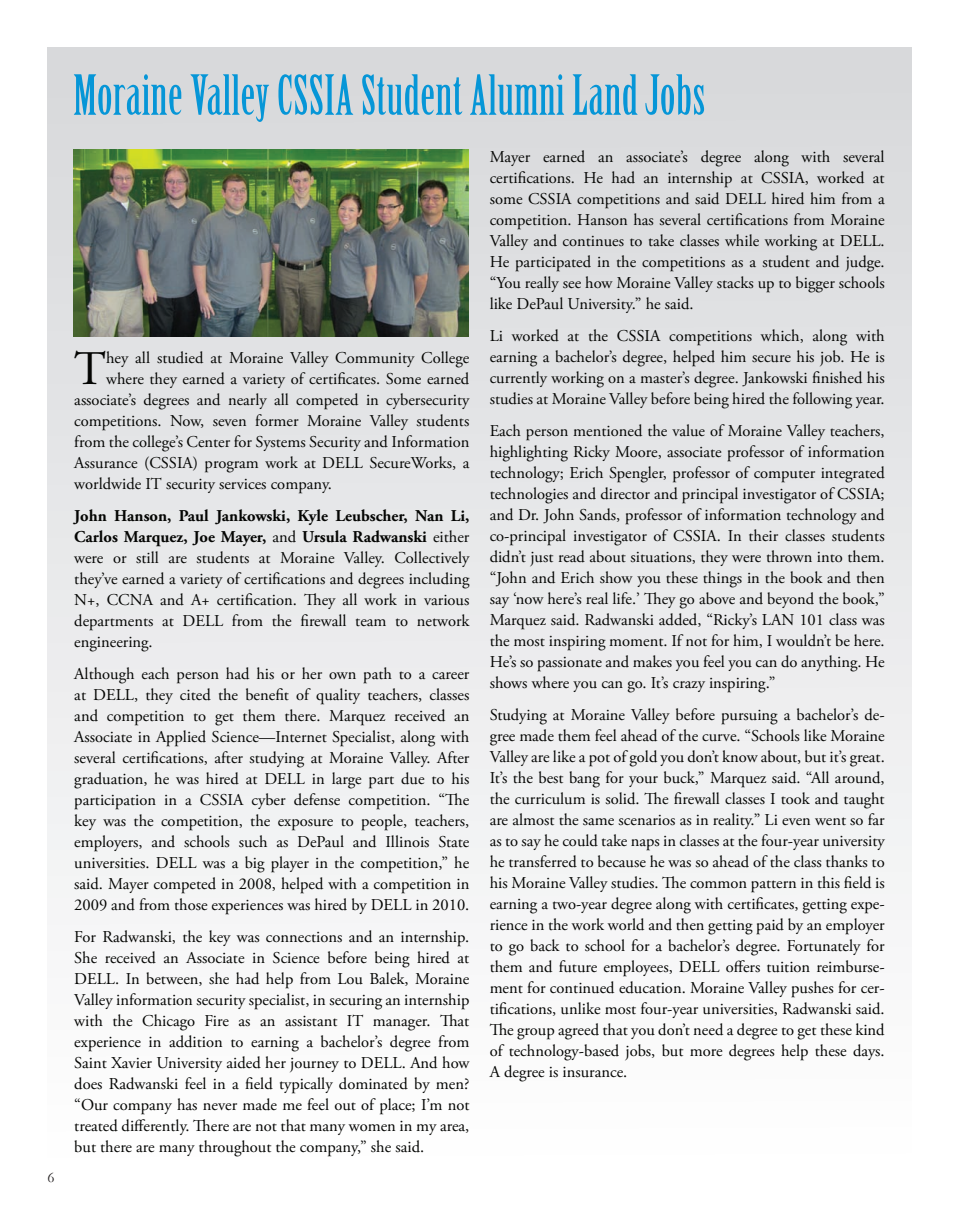
<style>
.page{position:relative;width:959px;height:1229px;background:#fff}
.page>*{position:absolute;margin:0;border:0;box-sizing:border-box;transform-origin:0 0}
.t1{font:54px "Birch Std";letter-spacing:.01em;color:#0696d7}
.t2{font:48.15px "Adobe Garamond Pro";color:#040503}
.t3{font:16.5px/21px "Adobe Garamond Pro";color:#040503;text-align:justify}
.t4{font:15px "Garamond";color:#231f20}
.s1{font-weight:700}
</style>
<div class="page">
<div style="left:47px;top:47px;width:864px;height:1117px;background:linear-gradient(to bottom,#d6d7da,#fefefe)"></div>
<img style="left:73px;top:150px;width:395px;height:187px">
<p class="t4" style="left:47px;top:1168px;width:9px">6</p>
<h1 class="t1" style="left:73px;top:65px;width:633px">Moraine Valley CSSIA Student Alumni Land Jobs</h1>
<h2 class="t2" style="left:74px;top:340px;width:33px">T</h2>
<p class="t3" style="left:106px;top:348px;width:365px">hey all studied at Moraine Valley Community College</p>
<p class="t3" style="left:106px;top:369px;width:365px">where they earned a variety of certificates. Some earned</p>
<p class="t3" style="left:74px;top:390px;width:396px">associate’s degrees and nearly all competed in cybersecurity</p>
<p class="t3" style="left:74px;top:411px;width:396px">competitions. Now, seven former Moraine Valley students</p>
<p class="t3" style="left:74px;top:432px;width:396px">from the college’s Center for Systems Security and Information</p>
<p class="t3" style="left:74px;top:453px;width:396px">Assurance (CSSIA) program work at DELL SecureWorks, a</p>
<p class="t3" style="left:74px;top:474px;width:259px">worldwide IT security services company.</p>
<p class="t3" style="left:74px;top:505px;width:397px"><span class="s1">John Hanson, Paul Jankowski, Kyle Leubscher, Nan Li, Carlos Marquez, Joe Mayer,</span> and <span class="s1">Ursula Radwanski</span> either were or still are students at Moraine Valley. Collectively they’ve earned a variety of certifications and degrees including N+, CCNA and A+ certification. They all work in various departments at DELL from the firewall team to network engineering.</p>
<p class="t3" style="left:74px;top:663px;width:396px">Although each person had his or her own path to a career at DELL, they cited the benefit of quality teachers, classes and competition to get them there. Marquez received an Associate in Applied Science—Internet Specialist, along with several certifications, after studying at Moraine Valley. After graduation, he was hired at DELL in large part due to his participation in a CSSIA cyber defense competition. “The key was the competition, the exposure to people, teachers, employers, and schools such as DePaul and Illinois State universities. DELL was a big player in the competition,” he said. Mayer competed in 2008, helped with a competition in 2009 and from those experiences was hired by DELL in 2010.</p>
<p class="t3" style="left:74px;top:926px;width:396px">For Radwanski, the key was connections and an internship.<br>She received an Associate in Science before being hired at DELL. In between, she had help from Lou Balek, Moraine Valley information security specialist, in securing an internship with the Chicago Fire as an assistant IT manager. That experience in addition to earning a bachelor’s degree from Saint Xavier University aided her journey to DELL. And how does Radwanski feel in a field typically dominated by men? “Our company has never made me feel out of place; I’m not treated differently. There are not that many women in my area, but there are many throughout the company,” she said.</p>
<p class="t3" style="left:489px;top:147px;width:396px">Mayer earned an associate’s degree along with several certifications. He had an internship at CSSIA, worked at some CSSIA competitions and said DELL hired him from a competition. Hanson has several certifications from Moraine Valley and continues to take classes while working at DELL.<br>He participated in the competitions as a student and judge. “You really see how Moraine Valley stacks up to bigger schools like DePaul University.” he said.</p>
<p class="t3" style="left:489px;top:326px;width:396px">Li worked at the CSSIA competitions which, along with earning a bachelor’s degree, helped him secure his job. He is currently working on a master’s degree. Jankowski finished his studies at Moraine Valley before being hired the following year.</p>
<p class="t3" style="left:489px;top:420px;width:396px">Each person mentioned the value of Moraine Valley teachers, highlighting Ricky Moore, associate professor of information technology; Erich Spengler, professor of computer integrated technologies and director and principal investigator of CSSIA; and Dr. John Sands, professor of information technology and co-principal investigator of CSSIA. In their classes students didn’t just read about situations, they were thrown into them. “John and Erich show you these things in the book and then say ‘now here’s real life.’ They go above and beyond the book,” Marquez said. Radwanski added, “Ricky’s LAN 101 class was the most inspiring moment. If not for him, I wouldn’t be here.<br>He’s so passionate and makes you feel you can do anything. He shows where you can go. It’s crazy inspiring.”</p>
<p class="t3" style="left:489px;top:704px;width:396px">Studying at Moraine Valley before pursuing a bachelor’s de&shy;gree made them feel ahead of the curve. “Schools like Moraine Valley are like a pot of gold you don’t know about, but it’s great.<br>It’s the best bang for your buck,” Marquez said. “All around, the curriculum is solid. The firewall classes I took and taught are almost the same scenarios as in reality.” Li even went so far as to say he could take naps in classes at the four-year university he transferred to because he was so ahead of the class thanks to his Moraine Valley studies. The common pattern in this field is earning a two-year degree along with certificates, getting expe&shy;rience in the work world and then getting paid by an employer to go back to school for a bachelor’s degree. Fortunately for them and future employees, DELL offers tuition reimburse&shy;ment for continued education. Moraine Valley pushes for cer&shy;tifications, unlike most four-year universities, Radwanski said.<br>The group agreed that you don’t need a degree to get these kind of technology-based jobs, but more degrees help these days.<br>A degree is insurance.</p>
</div>
